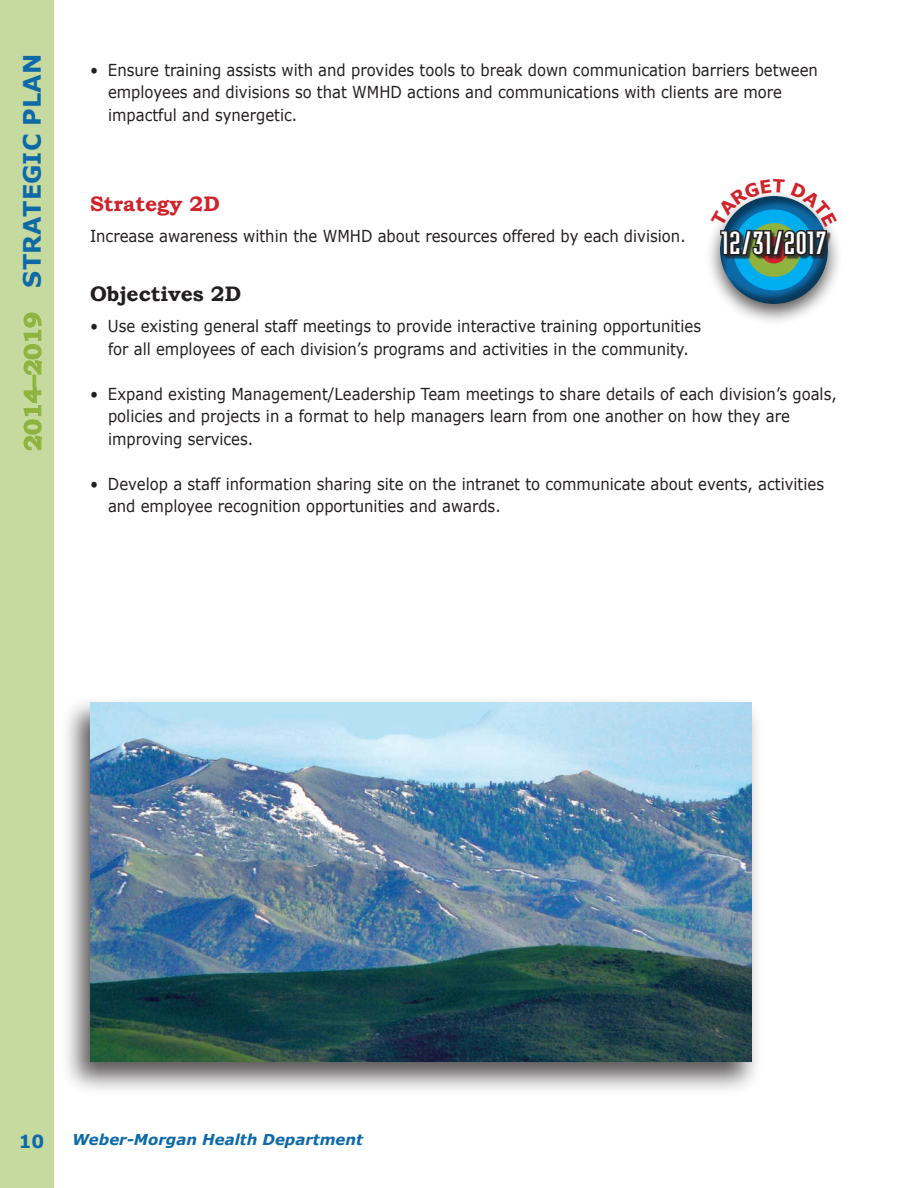
<style>
.page{position:relative;width:918px;height:1188px;background:#fff}
.page>*{position:absolute;margin:0;border:0;box-sizing:border-box;transform-origin:0 0}
.t1{font:31.5px "Industria Solid";color:#fff;scale:1.25 1}
.t2{font:700 24px "Verdana";color:#0e6aa7}
.Objective{font:700 21px "Bookman Old Style";color:#231f20}
.Strategy{font:700 21px "Bookman Old Style";color:#d1232a}
.t3{font:700 18px "Verdana";color:#0e6aa7}
.bulleted_body{font:16.5px/22.5px "Verdana";color:#231f20;scale:.9 1}
.body{font:16.5px "Verdana";color:#231f20;scale:.9 1}
.t4{font:italic 700 15px "Verdana";color:#0e6aa7}
.s1{font-family:"Bookman Old Style";color:#8eb33e}
</style>
<div class="page">
<div style="left:0;top:0;width:54px;height:1188px;background:#c6d99e"></div>
<svg style="left:23px;top:312px;width:19px;height:139px"></svg>
<div style="left:705px;top:189px;width:138px;height:137px;background:#231f20;opacity:.75"></div>
<div style="left:711px;top:183px;width:126px;height:134px;background:#231f20;opacity:.5"></div>
<div style="left:734px;top:209px;width:80px;height:81px;background:#00aeef;border-radius:50%"></div>
<div style="left:747px;top:223px;width:54px;height:54px;background:#8eb33e;border-radius:50%"></div>
<div style="left:760px;top:236px;width:28px;height:27px;background:#d1232a;border-radius:50%"></div>
<div style="left:722px;top:232px;width:109px;height:28px;background:#231f20;opacity:.75"></div>
<div style="left:61px;top:695px;width:702px;height:401px;background:#231f20;opacity:.75"></div>
<img style="left:90px;top:702px;width:662px;height:360px">
<svg style="left:711px;top:183px;width:126px;height:75px"></svg>
<h2 class="t2" style="left:15px;top:451px;width:398px;rotate:-90deg"><span class="s1">2014–2019</span> STRATEGIC PLAN</h2>
<p class="bulleted_body" style="left:108px;top:58px;width:790px;text-indent:-18px">• Ensure training assists with and provides tools to break down communication barriers between employees and divisions so that WMHD actions and communications with clients are more impactful and synergetic.</p>
<p class="Strategy" style="left:90px;top:191px;width:131px">Strategy 2D</p>
<p class="body" style="left:90px;top:225px;width:663px">Increase awareness within the WMHD about resources offered by each division.</p>
<p class="t1" style="left:721px;top:226px;width:86px">12/31/2017</p>
<p class="Objective" style="left:90px;top:281px;width:153px">Objectives 2D</p>
<p class="bulleted_body" style="left:90px;top:315px;width:681px;text-align:center">• Use existing general staff meetings to provide interactive training opportunities for all employees of each division’s programs and activities in the community.</p>
<p class="bulleted_body" style="left:108px;top:382px;width:811px;text-indent:-18px">• Expand existing Management/Leadership Team meetings to share details of each division’s goals, policies and projects in a format to help managers learn from one another on how they are improving services.</p>
<p class="bulleted_body" style="left:108px;top:472px;width:797px;text-indent:-18px">• Develop a staff information sharing site on the intranet to communicate about events, activities and employee recognition opportunities and awards.</p>
<p class="t3" style="left:19px;top:1128px;width:27px">10</p>
<p class="t4" style="left:72px;top:1129px;width:293px">Weber-Morgan Health Department</p>
</div>
